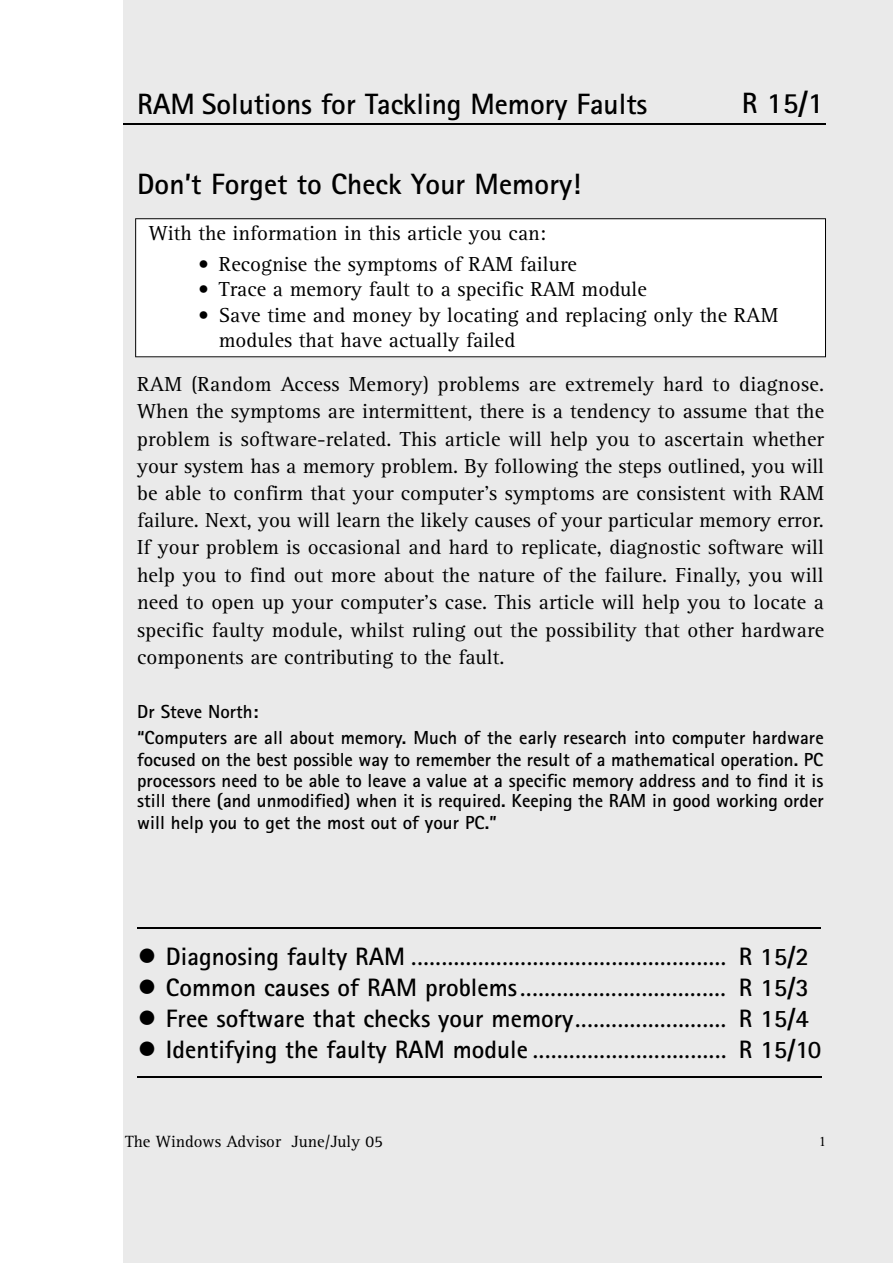
<style>
.page{position:relative;width:893px;height:1263px;background:#fff}
.page>*{position:absolute;margin:0;border:0;box-sizing:border-box;transform-origin:0 0}
.t1{font:700 29.4px "Rotis Sans Serif";color:#000}
.t2{font:25.2px "Rotis Serif";color:#000}
.t3{font:700 25.2px "Rotis Sans Serif";color:#000}
.t4{font:21px/27.3px "Rotis Serif";color:#000;text-align:justify}
.t5{font:700 18.9px/21px "Rotis Sans Serif";letter-spacing:.005em;color:#000}
.t6{font:16.8px "Rotis Serif";color:#000}
.t7{font:14.7px "Rotis Serif";color:#000}
.s1{font-weight:700;font-size:39.9px}
.s2{font-family:"Rotis Sans Serif";font-weight:700}
.s3{font-family:"Rotis Sans Serif";font-weight:700;color:#eaeaea}
.s4{font-family:"Rotis Serif";font-size:39.9px}
.s5{font-family:"Rotis Serif";font-weight:400}
</style>
<div class="page">
<div style="left:123px;top:0;width:769px;height:1263px;background:#eaeaea"></div>
<hr style="left:123px;top:124px;width:703px;height:1px;background:#000">
<div style="left:135px;top:218px;width:691px;height:139px;background:#fff"></div>
<hr style="left:137px;top:928px;width:683px;height:1px;background:#000">
<hr style="left:137px;top:1076px;width:684px;height:1px;background:#000">
<h1 class="t1" style="left:137px;top:94px;width:511px">R A M Solutions for Tackling Memory Faults</h1>
<h1 class="t1" style="left:741px;top:93px;width:83px">R 15/1</h1>
<h1 class="t1" style="left:137px;top:173px;width:445px">Don’t Forget to Check Your Memory!</h1>
<p class="t4" style="left:149px;top:221px;width:399px">With the information in this article you can:</p>
<p class="t4" style="left:198px;top:252px;width:380px">• Recognise the symptoms of RAM failure</p>
<p class="t4" style="left:198px;top:278px;width:450px">• Trace a memory fault to a specific RAM module</p>
<p class="t4" style="left:219px;top:304px;width:561px;line-height:25.2px;text-indent:-21px">• Save time and money by locating and replacing only the RAM modules that have actually failed</p>
<p class="t4" style="left:137px;top:372px;width:688px">RAM (Random Access Memory) problems are extremely hard to diagnose.<br>When the symptoms are intermittent, there is a tendency to assume that the problem is software-related. This article will help you to ascertain whether your system has a memory problem. By following the steps outlined, you will be able to confirm that your computer’s symptoms are consistent with RAM failure. Next, you will learn the likely causes of your particular memory error.<br>If your problem is occasional and hard to replicate, diagnostic software will help you to find out more about the nature of the failure. Finally, you will need to open up your computer’s case. This article will help you to locate a specific faulty module, whilst ruling out the possibility that other hardware components are contributing to the fault.</p>
<p class="t5" style="left:137px;top:700px;width:688px;line-height:26.7px">Dr Steve North:<br>“Computers are all about memory. Much of the early research into computer hardware</p>
<p class="t5" style="left:137px;top:751px;width:688px;text-align:justify">focused on the best possible way to remember the result of a mathematical operation. PC processors need to be able to leave a value at a specific memory address and to find it is still there (and unmodified) when it is required. Keeping the RAM in good working order will help you to get the most out of your PC.”</p>
<p class="t2" style="left:137px;top:947px;width:685px"><span class="s1">•</span> <span class="s2">Diagnosing faulty RAM</span> .................................................... <span class="s2">R 15/2</span><span class="s3">x</span></p>
<p class="t2" style="left:137px;top:978px;width:673px"><span class="s1">•</span> <span class="s2">Common causes of RAM problems</span>.................................. <span class="s2">R 15/3</span></p>
<p class="t3" style="left:137px;top:1010px;width:673px"><span class="s4">•</span> Free software that checks your memory<span class="s5">.........................</span> R 15/4</p>
<p class="t3" style="left:137px;top:1041px;width:685px"><span class="s4">•</span> Identifying the faulty RAM module <span class="s5">................................</span> R 15/10</p>
<p class="t6" style="left:125px;top:1135px;width:259px">The Windows Advisor June/July 05</p>
<p class="t7" style="left:818px;top:1136px;width:9px">1</p>
</div>
